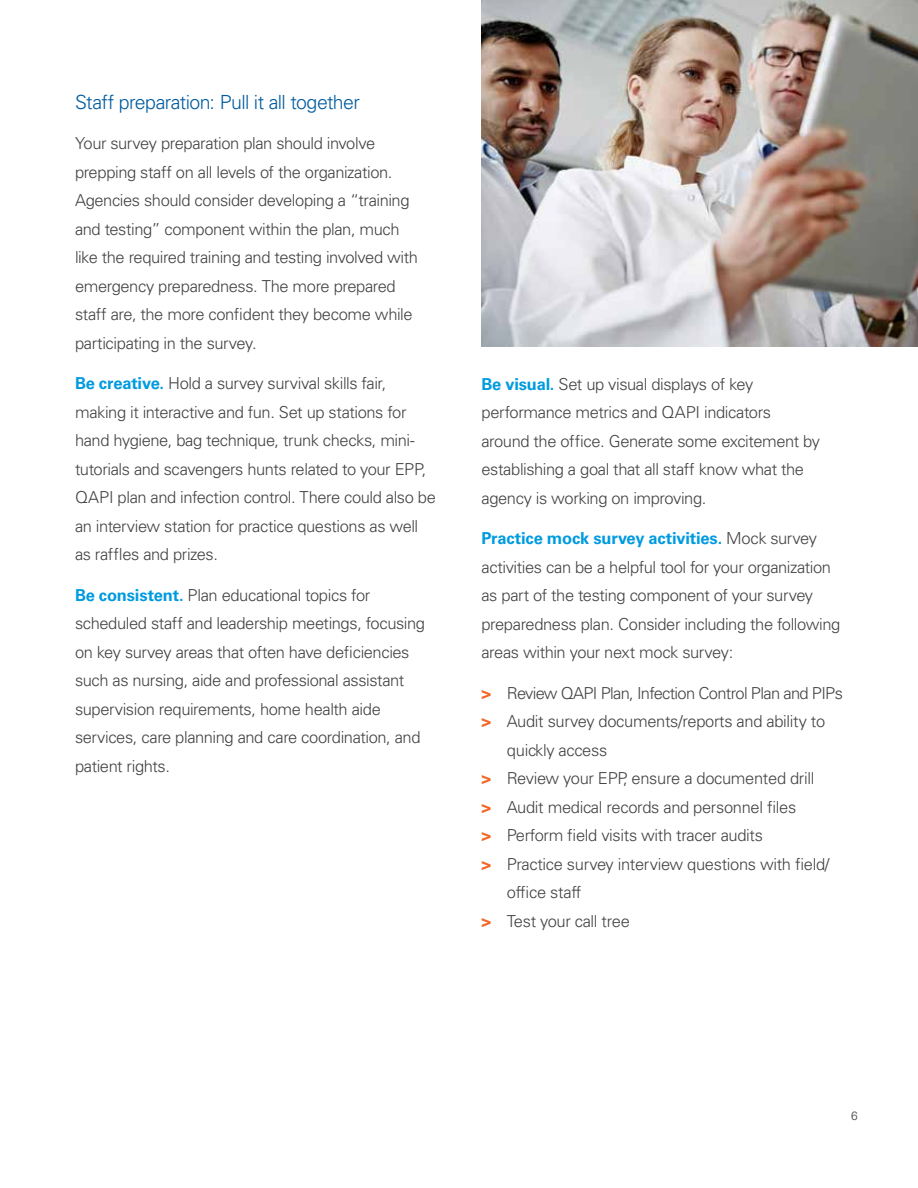
<style>
.page{position:relative;width:918px;height:1188px;background:#fff}
.page>*{position:absolute;margin:0;border:0;box-sizing:border-box;transform-origin:0 0}
.t1{font:300 19.5px "Univers LT Std";letter-spacing:-.03em;color:#005b9e}
.t2{font:300 16.5px/28.5px "Univers LT Std";letter-spacing:-.025em;color:#424243}
.t3{font:300 12px "Univers LT Std";color:#424243}
.s1{font-weight:700;color:#009bdf}
.s2{font-weight:700;color:#f26522}
</style>
<div class="page">
<img style="left:482px;top:0;width:436px;height:346px">
<p class="t1" style="left:75px;top:90px;width:286px">Staff preparation: Pull it all together</p>
<p class="t2" style="left:75px;top:129px;width:345px">Your survey preparation plan should involve prepping staff on all levels of the organization.<br>Agencies should consider developing a “training and testing” component within the plan, much like the required training and testing involved with emergency preparedness. The more prepared staff are, the more confident they become while participating in the survey.</p>
<p class="t2" style="left:75px;top:369px;width:363px"><span class="s1">Be creative.</span> Hold a survey survival skills fair, making it interactive and fun. Set up stations for hand hygiene, bag technique, trunk checks, mini&shy;tutorials and scavengers hunts related to your EPP, QAPI plan and infection control. There could also be an interview station for practice questions as well as raffles and prizes.</p>
<p class="t2" style="left:75px;top:580px;width:352px"><span class="s1">Be consistent.</span> Plan educational topics for scheduled staff and leadership meetings, focusing on key survey areas that often have deficiencies such as nursing, aide and professional assistant supervision requirements, home health aide services, care planning and care coordination, and patient rights.</p>
<p class="t2" style="left:481px;top:370px;width:340px"><span class="s1">Be visual.</span> Set up visual displays of key performance metrics and QAPI indicators around the office. Generate some excitement by establishing a goal that all staff know what the agency is working on improving.</p>
<p class="t2" style="left:481px;top:524px;width:360px"><span class="s1">Practice mock survey activities.</span> Mock survey activities can be a helpful tool for your organization as part of the testing component of your survey preparedness plan. Consider including the following areas within your next mock survey:</p>
<p class="t2" style="left:481px;top:679px;width:363px"><span class="s2">&gt;</span> Review QAPI Plan, Infection Control Plan and PIPs</p>
<p class="t2" style="left:481px;top:707px;width:345px"><span class="s2">&gt;</span> Audit survey documents/reports and ability to</p>
<p class="t2" style="left:507px;top:736px;width:102px">quickly access</p>
<p class="t2" style="left:481px;top:764px;width:334px"><span class="s2">&gt;</span> Review your EPP, ensure a documented drill</p>
<p class="t2" style="left:481px;top:793px;width:316px"><span class="s2">&gt;</span> Audit medical records and personnel files</p>
<p class="t2" style="left:481px;top:821px;width:283px"><span class="s2">&gt;</span> Perform field visits with tracer audits</p>
<p class="t2" style="left:481px;top:850px;width:350px"><span class="s2">&gt;</span> Practice survey interview questions with field/</p>
<p class="t2" style="left:507px;top:878px;width:76px">office staff</p>
<p class="t2" style="left:481px;top:907px;width:150px"><span class="s2">&gt;</span> Test your call tree</p>
<p class="t3" style="left:851px;top:1109px;width:8px">6</p>
</div>
